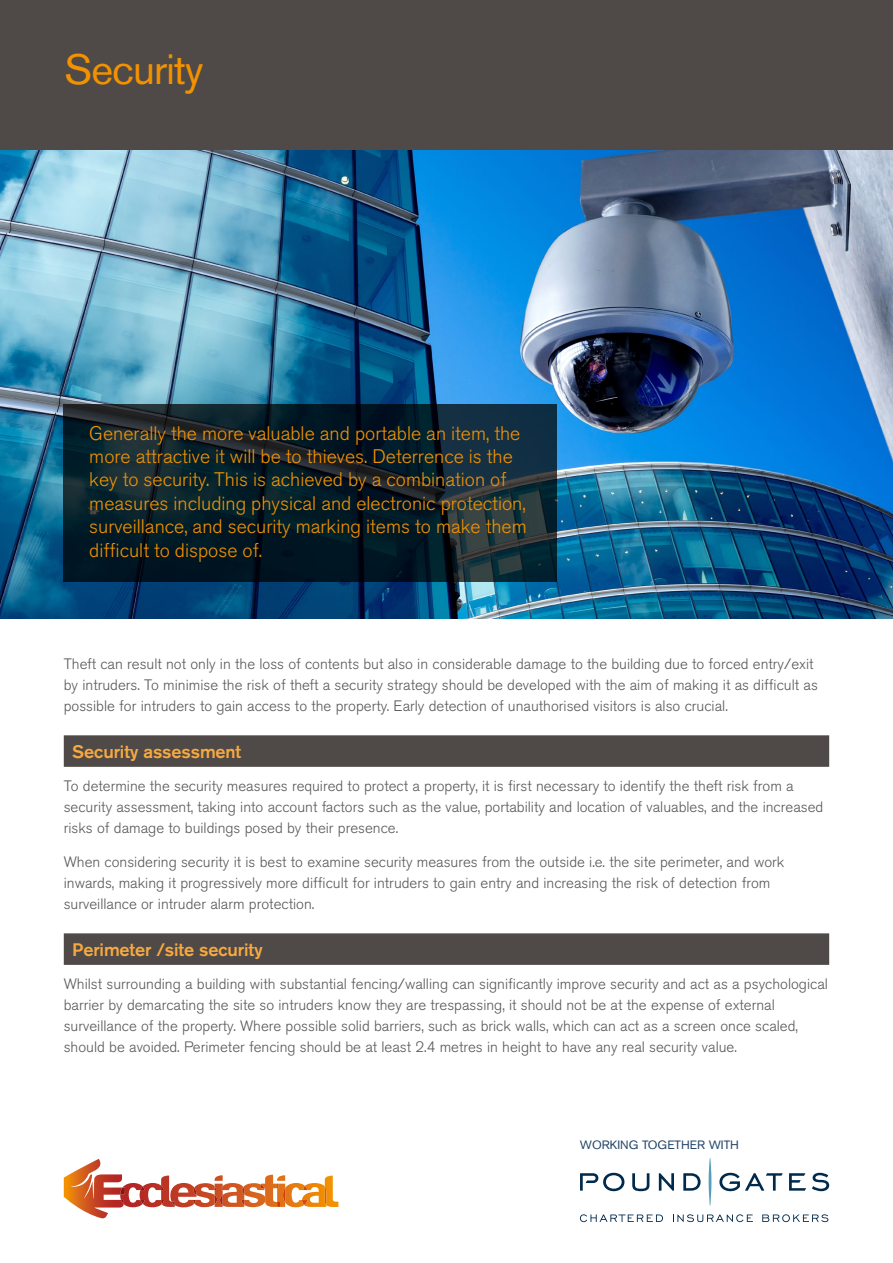
<style>
.page{position:relative;width:893px;height:1263px;background:#fff}
.page>*{position:absolute;margin:0;border:0;box-sizing:border-box;transform-origin:0 0}
.t1{font:42px "Akzidenz Grotesk BQ";letter-spacing:-.025em;color:#f39200}
.t2{font:300 19.5px/23.4px "Akzidenz Grotesk BQ";color:#f39200}
.t3{font:500 18px "Akzidenz Grotesk BQ";letter-spacing:-.005em;color:#f7a941}
.t4{font:300 15px/21px "Akzidenz Grotesk BQ";color:#575756}
.t5{font:12px "Akzidenz Grotesk BQ";color:#244669}
</style>
<div class="page">
<img style="left:0;top:150px;width:893px;height:469px">
<div style="left:0;top:0;width:893px;height:150px;background:#4f4a47"></div>
<div style="left:64px;top:735px;width:765px;height:32px;background:#4f4a47"></div>
<div style="left:64px;top:933px;width:765px;height:32px;background:#4f4a47"></div>
<svg style="left:64px;top:404px;width:493px;height:177px;background:#0b212b"></svg>
<svg style="left:64px;top:1159px;width:274px;height:59px"></svg>
<svg style="left:580px;top:1214px;width:83px;height:8px"></svg>
<svg style="left:673px;top:1214px;width:80px;height:8px"></svg>
<svg style="left:762px;top:1214px;width:66px;height:8px"></svg>
<svg style="left:632px;top:1173px;width:17px;height:18px"></svg>
<svg style="left:659px;top:1173px;width:15px;height:18px"></svg>
<svg style="left:683px;top:1173px;width:18px;height:18px"></svg>
<svg style="left:812px;top:1173px;width:17px;height:18px"></svg>
<svg style="left:789px;top:1173px;width:17px;height:18px"></svg>
<svg style="left:719px;top:1173px;width:64px;height:18px"></svg>
<svg style="left:580px;top:1173px;width:44px;height:18px"></svg>
<hr style="left:709px;top:1157px;width:2px;height:49px;background:#569fbb;border-radius:50%">
<h1 class="t1" style="left:64px;top:45px;width:141px">Security</h1>
<p class="t2" style="left:89px;top:421px;width:439px">Generally the more valuable and portable an item, the more attractive it will be to thieves. Deterrence is the key to security. This is achieved by a combination of measures including physical and electronic protection, surveillance, and security marking items to make them difficult to dispose of.</p>
<p class="t4" style="left:64px;top:654px;width:756px">Theft can result not only in the loss of contents but also in considerable damage to the building due to forced entry/exit by intruders. To minimise the risk of theft a security strategy should be developed with the aim of making it as difficult as possible for intruders to gain access to the property. Early detection of unauthorised visitors is also crucial.</p>
<p class="t3" style="left:72px;top:740px;width:170px">Security assessment</p>
<p class="t4" style="left:64px;top:776px;width:761px">To determine the security measures required to protect a property, it is first necessary to identify the theft risk from a security assessment, taking into account factors such as the value, portability and location of valuables, and the increased risks of damage to buildings posed by their presence.</p>
<p class="t4" style="left:64px;top:852px;width:722px">When considering security it is best to examine security measures from the outside i.e. the site perimeter, and work inwards, making it progressively more difficult for intruders to gain entry and increasing the risk of detection from surveillance or intruder alarm protection.</p>
<p class="t3" style="left:72px;top:938px;width:192px">Perimeter /site security</p>
<p class="t4" style="left:64px;top:974px;width:766px">Whilst surrounding a building with substantial fencing/walling can significantly improve security and act as a psychological barrier by demarcating the site so intruders know they are trespassing, it should not be at the expense of external surveillance of the property. Where possible solid barriers, such as brick walls, which can act as a screen once scaled, should be avoided. Perimeter fencing should be at least 2.4 metres in height to have any real security value.</p>
<p class="t5" style="left:580px;top:1137px;width:160px">WORKING TOGETHER WITH</p>
</div>
